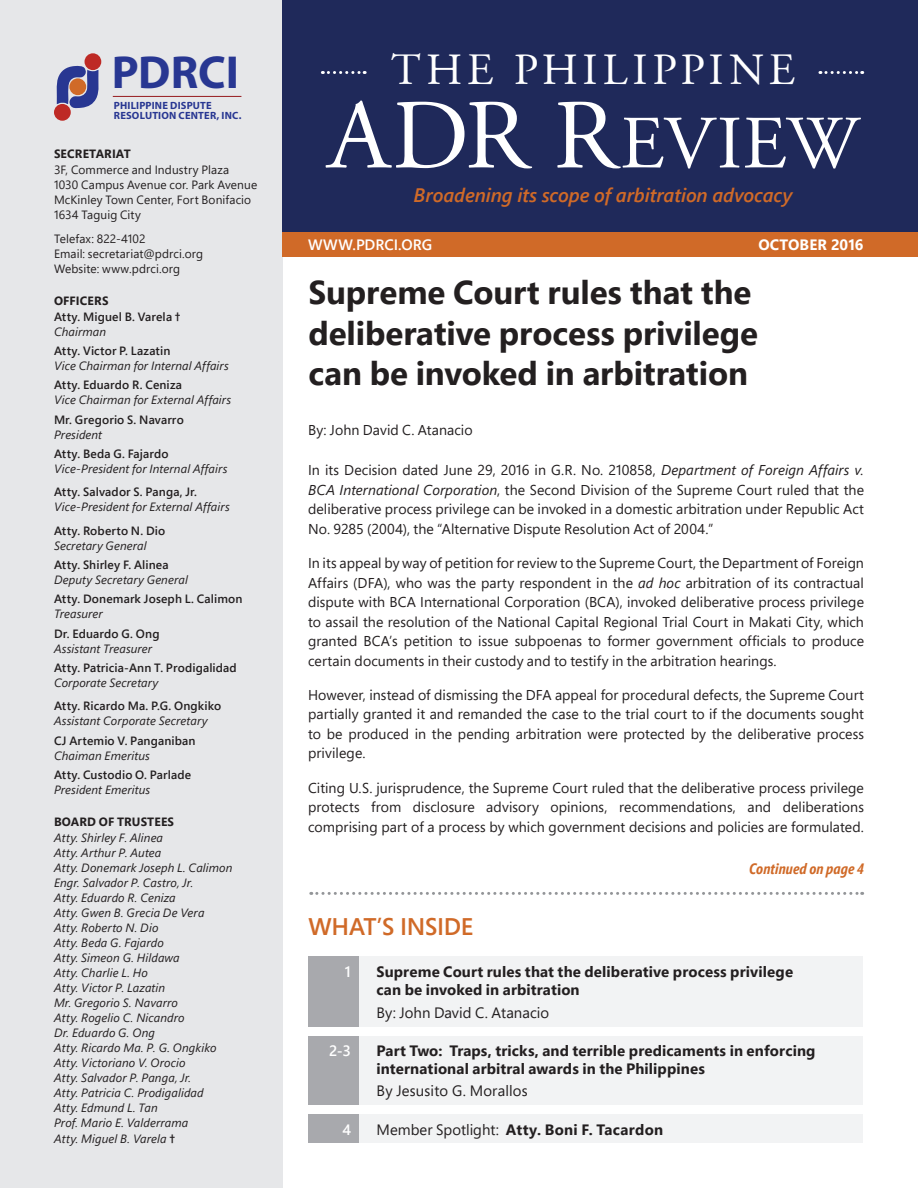
<style>
.page{position:relative;width:918px;height:1188px;background:#fff}
.page>*{position:absolute;margin:0;border:0;box-sizing:border-box;transform-origin:0 0}
.t1{font:99px "Adobe Garamond Regular SC";color:#fff}
.t2{font:75px "Adobe Garamond Regular SC";color:#fff}
.t3{font:700 46.5px "Myriad Pro";color:#283792}
.t4{font:45px "Adobe Garamond Regular SC";letter-spacing:.105em;color:#fff}
.t5{font:700 33px/40.5px "Segoe Pro";letter-spacing:-.005em;color:#231f20}
.t6{font:600 24px "Segoe Pro";letter-spacing:-.01em;color:#d06a28}
.t7{font:italic 600 19.5px "Segoe Pro";letter-spacing:-.005em;color:#d06a28}
.t8{font:700 15px/18px "Segoe Pro";letter-spacing:.01em;color:#231f20}
.t9{font:15px "Segoe Pro";letter-spacing:.005em;color:#231f20}
.t10{font:600 15px "Segoe Pro";color:#fff}
.t11{font:italic 700 15px "Segoe Pro Cond";letter-spacing:.01em;color:#d06a28}
.t12{font:700 15px "Segoe Pro";letter-spacing:.005em;color:#fff}
.t13{font:14.25px/19.5px "Segoe Pro";letter-spacing:.005em;color:#231f20;text-align:justify}
.t14{font:italic 12px/15px "Segoe Pro";letter-spacing:.01em;color:#231f20}
.t15{font:600 12px/15.6px "Segoe Pro";letter-spacing:.015em;color:#231f20}
.t16{font:12px/15px "Segoe Pro";letter-spacing:.01em;color:#231f20}
.t17{font:700 12px "Segoe Pro";letter-spacing:.01em;color:#231f20}
.t18{font:700 10.5px/10.5px "Myriad Hebrew";letter-spacing:.015em;color:#283792}
.s1{font-weight:700}
.s2{font-size:15px}
.s3{font-weight:400;font-style:italic}
.s4{font-weight:600;font-style:normal;font-size:15px}
.s5{font-style:italic}
.s6{font-weight:400}
</style>
<div class="page">
<div style="left:0;top:0;width:283px;height:1188px;background:#e6e7e9"></div>
<div style="left:283px;top:0;width:635px;height:256px;background:#1f295a"></div>
<svg style="left:322px;top:71px;width:43px;height:3px"></svg>
<svg style="left:820px;top:71px;width:43px;height:3px"></svg>
<svg style="left:311px;top:892px;width:552px;height:3px"></svg>
<div style="left:283px;top:232px;width:635px;height:24px;background:#d06a28"></div>
<div style="left:308px;top:957px;width:52px;height:70px;background:#a8a9ad"></div>
<div style="left:360px;top:957px;width:503px;height:70px;background:#f2f3f4"></div>
<div style="left:308px;top:1036px;width:52px;height:69px;background:#a8a9ad"></div>
<div style="left:360px;top:1036px;width:503px;height:69px;background:#f2f3f4"></div>
<div style="left:308px;top:1115px;width:52px;height:28px;background:#a8a9ad"></div>
<div style="left:360px;top:1115px;width:503px;height:28px;background:#f2f3f4"></div>
<hr style="left:113px;top:96px;width:128px;height:1px;background:#961a1d">
<div style="left:54px;top:104px;width:17px;height:17px;background:#be2a25;border-radius:50%"></div>
<div style="left:85px;top:53px;width:16px;height:17px;background:#be2a25;border-radius:50%"></div>
<svg style="left:56px;top:66px;width:44px;height:42px"></svg>
<h3 class="t3" style="left:112px;top:42px;width:129px">PDRCI</h3>
<p class="t18" style="left:114px;top:101px;width:129px">PHILIPPINE DISPUTE<br>RESOLUTION CENTER, INC.</p>
<p class="t17" style="left:54px;top:145px;width:78px">SECRETARIAT</p>
<p class="t16" style="left:54px;top:162px;width:205px">3F, Commerce and Industry Plaza<br>1030 Campus Avenue cor. Park Avenue<br>McKinley Town Center, Fort Bonifacio<br>1634 Taguig City</p>
<p class="t16" style="left:54px;top:231px;width:151px">Telefax: 822-4102<br>Email: secretariat@pdrci.org<br>Website: www.pdrci.org</p>
<p class="t15" style="left:54px;top:293px;width:128px"><span class="s1">OFFICERS<br></span>Atty. Miguel B. Varela <span class="s2">†<br></span><span class="s3">Chairman</span></p>
<p class="t15" style="left:54px;top:343px;width:118px">Atty. Victor P. Lazatin</p>
<p class="t14" style="left:54px;top:358px;width:176px">Vice Chairman for Internal Affairs</p>
<p class="t15" style="left:54px;top:377px;width:129px">Atty. Eduardo R. Ceniza</p>
<p class="t14" style="left:54px;top:392px;width:179px">Vice Chairman for External Affairs</p>
<p class="t15" style="left:54px;top:411px;width:131px">Mr. Gregorio S. Navarro</p>
<p class="t14" style="left:54px;top:427px;width:50px">President</p>
<p class="t15" style="left:54px;top:446px;width:116px">Atty. Beda G. Fajardo</p>
<p class="t14" style="left:54px;top:461px;width:175px">Vice-President for Internal Affairs</p>
<p class="t15" style="left:54px;top:484px;width:145px">Atty. Salvador S. Panga, Jr.</p>
<p class="t14" style="left:54px;top:499px;width:177px">Vice-President for External Affairs</p>
<p class="t15" style="left:54px;top:523px;width:113px">Atty. Roberto N. Dio</p>
<p class="t14" style="left:54px;top:538px;width:94px">Secretary General</p>
<p class="t15" style="left:54px;top:557px;width:116px">Atty. Shirley F. Alinea</p>
<p class="t14" style="left:54px;top:572px;width:135px">Deputy Secretary General</p>
<p class="t15" style="left:54px;top:591px;width:190px">Atty. Donemark Joseph L. Calimon</p>
<p class="t14" style="left:54px;top:606px;width:50px">Treasurer</p>
<p class="t15" style="left:54px;top:625px;width:107px">Dr. Eduardo G. Ong</p>
<p class="t14" style="left:54px;top:641px;width:100px">Assistant Treasurer</p>
<p class="t15" style="left:54px;top:660px;width:184px">Atty. Patricia-Ann T. Prodigalidad</p>
<p class="t14" style="left:54px;top:675px;width:106px">Corporate Secretary</p>
<p class="t15" style="left:54px;top:698px;width:169px">Atty. Ricardo Ma. P.G. Ongkiko</p>
<p class="t14" style="left:54px;top:713px;width:155px">Assistant Corporate Secretary</p>
<p class="t15" style="left:54px;top:732px;width:143px">CJ Artemio V. Panganiban</p>
<p class="t14" style="left:54px;top:748px;width:97px">Chaiman Emeritus</p>
<p class="t15" style="left:54px;top:767px;width:139px">Atty. Custodio O. Parlade</p>
<p class="t14" style="left:54px;top:782px;width:98px">President Emeritus</p>
<p class="t17" style="left:54px;top:813px;width:122px">BOARD OF TRUSTEES</p>
<p class="t14" style="left:54px;top:830px;width:180px">Atty. Shirley F. Alinea<br>Atty. Arthur P. Autea<br>Atty. Donemark Joseph L. Calimon<br>Engr. Salvador P. Castro, Jr.<br>Atty. Eduardo R. Ceniza<br>Atty. Gwen B. Grecia De Vera<br>Atty. Roberto N. Dio<br>Atty. Beda G. Fajardo<br>Atty. Simeon G. Hildawa<br>Atty. Charlie L. Ho<br>Atty. Victor P. Lazatin<br>Mr. Gregorio S. Navarro<br>Atty. Rogelio C. Nicandro<br>Dr. Eduardo G. Ong<br>Atty. Ricardo Ma. P. G. Ongkiko<br>Atty. Victoriano V. Orocio<br>Atty. Salvador P. Panga, Jr.<br>Atty. Patricia C. Prodigalidad<br>Atty. Edmund L. Tan<br>Prof. Mario E. Valderrama<br>Atty. Miguel B. Varela <span class="s4">†</span></p>
<h3 class="t4" style="left:391px;top:46px;width:405px">THE PHILIPPINE</h3>
<h1 class="t1" style="left:328px;top:83px;width:291px">ADR R</h1>
<h3 class="t7" style="left:413px;top:181px;width:381px">Broadening its scope of arbitration advocacy</h3>
<h2 class="t2" style="left:620px;top:104px;width:239px">EVIEW</h2>
<p class="t10" style="left:308px;top:234px;width:126px">WWW.PDRCI.ORG</p>
<p class="t12" style="left:758px;top:234px;width:106px">OCTOBER 2016</p>
<h3 class="t5" style="left:308px;top:271px;width:451px">Supreme Court rules that the deliberative process privilege can be invoked in arbitration</h3>
<p class="t13" style="left:308px;top:419px;width:166px">By: John David C. Atanacio</p>
<p class="t13" style="left:308px;top:460px;width:557px">In its Decision dated June 29, 2016 in G.R. No. 210858, <span class="s5">Department of Foreign Affairs v.<br>BCA International Corporation</span>, the Second Division of the Supreme Court ruled that the deliberative process privilege can be invoked in a domestic arbitration under Republic Act No. 9285 (2004), the “Alternative Dispute Resolution Act of 2004.”</p>
<p class="t13" style="left:308px;top:553px;width:557px">In its appeal by way of petition for review to the Supreme Court, the Department of Foreign Affairs (DFA), who was the party respondent in the <span class="s5">ad hoc</span> arbitration of its contractual dispute with BCA International Corporation (BCA), invoked deliberative process privilege to assail the resolution of the National Capital Regional Trial Court in Makati City, which granted BCA’s petition to issue subpoenas to former government officials to produce certain documents in their custody and to testify in the arbitration hearings.</p>
<p class="t13" style="left:308px;top:685px;width:557px">However, instead of dismissing the DFA appeal for procedural defects, the Supreme Court partially granted it and remanded the case to the trial court to if the documents sought to be produced in the pending arbitration were protected by the deliberative process privilege.</p>
<p class="t13" style="left:308px;top:778px;width:557px">Citing U.S. jurisprudence, the Supreme Court ruled that the deliberative process privilege protects from disclosure advisory opinions, recommendations, and deliberations comprising part of a process by which government decisions and policies are formulated.</p>
<p class="t11" style="left:749px;top:860px;width:116px">Continued on page 4</p>
<h3 class="t6" style="left:308px;top:910px;width:166px">WHAT’S INSIDE</h3>
<p class="t10" style="left:345px;top:961px;width:8px">1</p>
<p class="t8" style="left:377px;top:962px;width:418px">Supreme Court rules that the deliberative process privilege can be invoked in arbitration</p>
<p class="t9" style="left:377px;top:1003px;width:174px">By: John David C. Atanacio</p>
<p class="t10" style="left:329px;top:1040px;width:23px">2-3</p>
<p class="t8" style="left:377px;top:1041px;width:441px">Part Two: Traps, tricks, and terrible predicaments in enforcing international arbitral awards in the Philippines</p>
<p class="t9" style="left:377px;top:1080px;width:153px">By Jesusito G. Morallos</p>
<p class="t10" style="left:342px;top:1119px;width:10px">4</p>
<p class="t8" style="left:377px;top:1120px;width:288px"><span class="s6">Member Spotlight:</span> Atty. Boni F. Tacardon</p>
</div>
